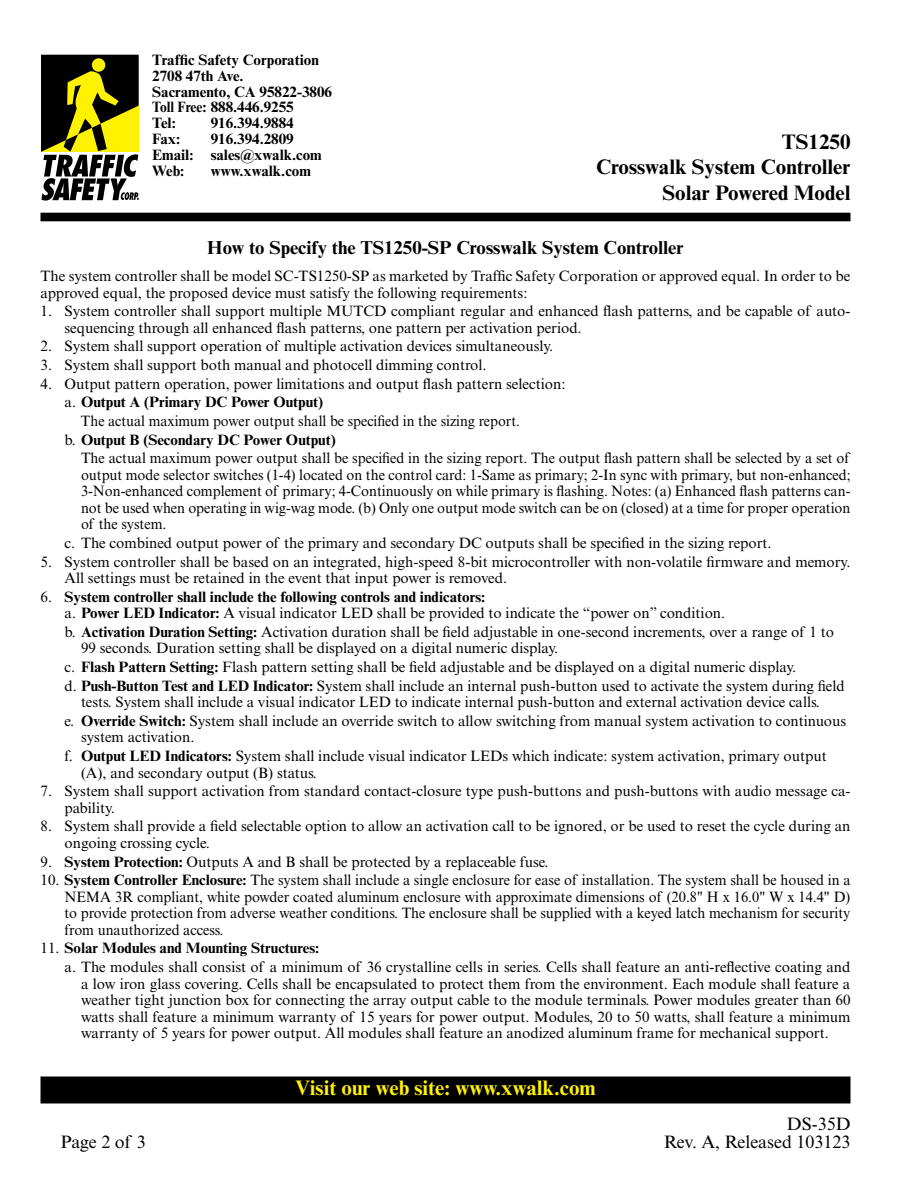
<style>
.page{position:relative;width:918px;height:1188px;background:#fff}
.page>*{position:absolute;margin:0;border:0;box-sizing:border-box;transform-origin:0 0}
.t1{font:700 21px/25.5px "Times New Roman MT Std";color:#000;text-align:right}
.t2{font:700 21px "Times New Roman MT Std";color:#fff200}
.t3{font:700 18.75px "Times New Roman MT Std";color:#000}
.t4{font:18px/18px "Times New Roman MT Std";color:#000;text-align:right}
.t5{font:15px/16.5px "Times New Roman MT Std";color:#000}
.t6{font:15px/16.5px "Times New Roman MT Std";color:#000;text-align:justify;scale:.96 1}
.t7{font:700 15px/15.9px "Times New Roman MT Std";color:#000}
.t8{font:15px "Times New Roman MT Std";color:#000;scale:.95 1}
.s1{font-weight:400}
.s2{font-weight:700}
</style>
<div class="page">
<div style="left:41px;top:1077px;width:809px;height:26px;background:#000"></div>
<div style="left:40px;top:1076px;width:810px;height:27px;border:2px solid #000"></div>
<div style="left:40px;top:213px;width:810px;height:8px;background:#000"></div>
<svg style="left:41px;top:55px;width:98px;height:146px;background:#696628"></svg>
<p class="t7" style="left:152px;top:51px;width:181px">Traffic Safety Corporation<br>2708 47th Ave.<br>Sacramento, CA 95822-3806<br>Toll Free: 888.446.9255<br>Tel:</p>
<p class="t7" style="left:211px;top:115px;width:85px">916.394.9884</p>
<p class="t7" style="left:152px;top:131px;width:171px;text-indent:58px">916.394.2809<br>Email: sales@xwalk.com<br>Web:</p>
<p class="t7" style="left:152px;top:131px;width:30px">Fax:</p>
<p class="t7" style="left:211px;top:163px;width:102px">www.xwalk.com</p>
<h1 class="t1" style="left:596px;top:128px;width:256px">TS1250<br>Crosswalk System Controller<br>Solar Powered Model</h1>
<p class="t3" style="left:207px;top:236px;width:478px">How to Specify the TS1250-SP Crosswalk System Controller</p>
<p class="t5" style="left:40px;top:268px;width:811px">The system controller shall be model SC-TS1250-SP as marketed by Traffic Safety Corporation or approved equal. In order to be approved equal, the proposed device must satisfy the following requirements:</p>
<p class="t5" style="left:64px;top:303px;width:788px;text-indent:-24px">1. System controller shall support multiple MUTCD compliant regular and enhanced flash patterns, and be capable of auto&shy;sequencing through all enhanced flash patterns, one pattern per activation period.</p>
<p class="t5" style="left:40px;top:338px;width:514px">2. System shall support operation of multiple activation devices simultaneously.</p>
<p class="t5" style="left:40px;top:357px;width:448px">3. System shall support both manual and photocell dimming control.</p>
<p class="t5" style="left:40px;top:375px;width:526px">4. Output pattern operation, power limitations and output flash pattern selection:</p>
<p class="t7" style="left:64px;top:394px;width:260px"><span class="s1">a.</span> Output A (Primary DC Power Output)</p>
<p class="t8" style="left:81px;top:412px;width:464px">The actual maximum power output shall be specified in the sizing report.</p>
<p class="t7" style="left:64px;top:431px;width:273px"><span class="s1">b.</span> Output B (Secondary DC Power Output)</p>
<p class="t6" style="left:81px;top:450px;width:802px">The actual maximum power output shall be specified in the sizing report. The output flash pattern shall be selected by a set of</p>
<p class="t6" style="left:81px;top:467px;width:803px">output mode selector switches (1-4) located on the control card: 1-Same as primary; 2-In sync with primary, but non-enhanced; 3-Non-enhanced complement of primary; 4-Continuously on while primary is flashing. Notes: (a) Enhanced flash patterns can&shy;not be used when operating in wig-wag mode. (b) Only one output mode switch can be on (closed) at a time for proper operation of the system.</p>
<p class="t5" style="left:64px;top:535px;width:709px">c. The combined output power of the primary and secondary DC outputs shall be specified in the sizing report.</p>
<p class="t5" style="left:64px;top:553px;width:787px;text-indent:-24px">5. System controller shall be based on an integrated, high-speed 8-bit microcontroller with non-volatile firmware and memory.<br>All settings must be retained in the event that input power is removed.</p>
<p class="t7" style="left:64px;top:588px;width:662px;line-height:16.5px;text-indent:-24px"><span class="s1">6.</span> System controller shall include the following controls and indicators:<br><span class="s1">a.</span> Power LED Indicator: <span class="s1">A visual indicator LED shall be provided to indicate the “power on” condition.</span></p>
<p class="t5" style="left:81px;top:624px;width:755px;text-indent:-16px">b. <span class="s2">Activation Duration Setting:</span> Activation duration shall be field adjustable in one-second increments, over a range of 1 to<br>99 seconds. Duration setting shall be displayed on a digital numeric display.</p>
<p class="t5" style="left:64px;top:658px;width:782px;line-height:18.6px">c. <span class="s2">Flash Pattern Setting:</span> Flash pattern setting shall be field adjustable and be displayed on a digital numeric display.<br>d. <span class="s2">Push-Button Test and LED Indicator:</span> System shall include an internal push-button used to activate the system during field</p>
<p class="t5" style="left:64px;top:693px;width:783px;line-height:18.6px;text-indent:16px">tests. System shall include a visual indicator LED to indicate internal push-button and external activation device calls.<br>e. <span class="s2">Override Switch:</span> System shall include an override switch to allow switching from manual system activation to continuous</p>
<p class="t5" style="left:64px;top:728px;width:764px;line-height:18.6px;text-indent:16px">system activation.<br>f. <span class="s2">Output LED Indicators:</span> System shall include visual indicator LEDs which indicate: system activation, primary output</p>
<p class="t5" style="left:81px;top:764px;width:238px">(A), and secondary output (B) status.</p>
<p class="t5" style="left:64px;top:783px;width:788px;text-indent:-24px">7. System shall support activation from standard contact-closure type push-buttons and push-buttons with audio message ca&shy;pability.</p>
<p class="t5" style="left:64px;top:818px;width:788px;text-indent:-24px">8. System shall provide a field selectable option to allow an activation call to be ignored, or be used to reset the cycle during an ongoing crossing cycle.</p>
<p class="t5" style="left:40px;top:853px;width:510px">9. <span class="s2">System Protection:</span> Outputs A and B shall be protected by a replaceable fuse.</p>
<p class="t5" style="left:64px;top:872px;width:788px;text-align:justify;text-indent:-24px">10. <span class="s2">System Controller Enclosure:</span> The system shall include a single enclosure for ease of installation. The system shall be housed in a NEMA 3R compliant, white powder coated aluminum enclosure with approximate dimensions of (20.8" H x 16.0" W x 14.4" D) to provide protection from adverse weather conditions. The enclosure shall be supplied with a keyed latch mechanism for security from unauthorized access.</p>
<p class="t5" style="left:64px;top:939px;width:788px;line-height:18.6px;text-indent:-24px">11. <span class="s2">Solar Modules and Mounting Structures:<br></span>a. The modules shall consist of a minimum of 36 crystalline cells in series. Cells shall feature an anti-reflective coating and</p>
<p class="t5" style="left:81px;top:975px;width:771px;text-align:justify">a low iron glass covering. Cells shall be encapsulated to protect them from the environment. Each module shall feature a weather tight junction box for connecting the array output cable to the module terminals. Power modules greater than 60 watts shall feature a minimum warranty of 15 years for power output. Modules, 20 to 50 watts, shall feature a minimum warranty of 5 years for power output. All modules shall feature an anodized aluminum frame for mechanical support.</p>
<p class="t4" style="left:61px;top:1132px;width:87px">Page 2 of 3</p>
<h1 class="t2" style="left:295px;top:1075px;width:302px">Visit our web site: www.xwalk.com</h1>
<p class="t4" style="left:664px;top:1114px;width:188px">DS-35D<br>Rev. A, Released 103123</p>
</div>
